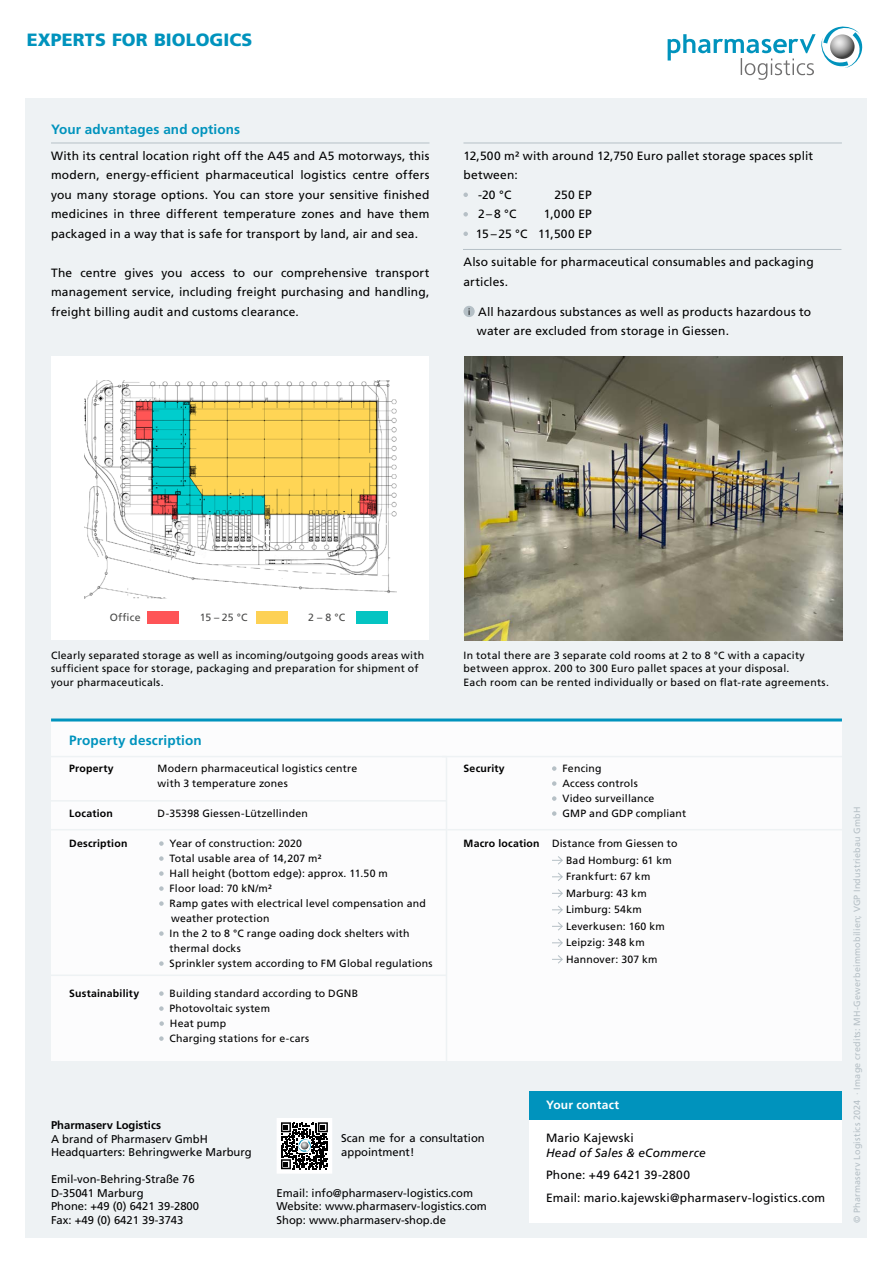
<style>
.page{position:relative;width:893px;height:1263px;background:#fff}
.page>*{position:absolute;margin:0;border:0;box-sizing:border-box;transform-origin:0 0}
.t1{font:900 17.7px "Frutiger LT Std";letter-spacing:.005em;color:#0093bd}
.t2{font:700 13.5px "Frutiger LT Std";letter-spacing:.01em;color:#0093bd}
.t3{font:12px/19.5px "Frutiger LT Std";letter-spacing:.015em;color:#000}
.t4{font:12px/22.8px "Frutiger LT Std";letter-spacing:.015em;color:#020203}
.t5{font:italic 12px "Frutiger LT Std";letter-spacing:.015em;color:#020203}
.t6{font:700 12px "Frutiger LT Std";letter-spacing:.015em;color:#fff}
.t7{font:11.25px/13.5px "Frutiger LT Std";color:#020203}
.t8{font:700 11.25px "Frutiger LT Std";color:#020203}
.t9{font:10.5px/15px "Frutiger LT Std";letter-spacing:.02em;color:#000}
.t10{font:700 10.5px "Frutiger LT Std";letter-spacing:.02em;color:#000}
.t11{font:10.5px "Frutiger LT Std";letter-spacing:.02em;color:#4a4a49}
.t12{font:9px "Frutiger LT Std";letter-spacing:.025em;color:#b6c0c6}
.s1{font-weight:700}
</style>
<div class="page">
<div style="left:26px;top:982px;width:841px;height:255px;background:#eef2f4"></div>
<div style="left:26px;top:98px;width:841px;height:978px;background:#eef2f4"></div>
<svg style="left:463px;top:193px;width:5px;height:4px"></svg>
<svg style="left:463px;top:212px;width:5px;height:5px"></svg>
<svg style="left:463px;top:232px;width:5px;height:4px"></svg>
<svg style="left:463px;top:306px;width:12px;height:11px"></svg>
<hr style="left:463px;top:143px;width:379px;height:1px;background:#b5c0c6">
<hr style="left:51px;top:143px;width:378px;height:1px;background:#b5c0c6">
<div style="left:51px;top:721px;width:791px;height:339px;background:#fff"></div>
<hr style="left:39px;top:829px;width:407px;height:1px;background:#eef2f4">
<hr style="left:39px;top:974px;width:407px;height:2px;background:#eef2f4">
<hr style="left:39px;top:800px;width:407px;height:1px;background:#eef2f4">
<svg style="left:159px;top:841px;width:5px;height:5px"></svg>
<svg style="left:159px;top:856px;width:5px;height:5px"></svg>
<svg style="left:159px;top:871px;width:5px;height:5px"></svg>
<svg style="left:159px;top:886px;width:5px;height:5px"></svg>
<svg style="left:159px;top:901px;width:5px;height:5px"></svg>
<svg style="left:159px;top:931px;width:5px;height:5px"></svg>
<svg style="left:159px;top:961px;width:5px;height:5px"></svg>
<svg style="left:159px;top:991px;width:5px;height:5px"></svg>
<svg style="left:159px;top:1006px;width:5px;height:5px"></svg>
<svg style="left:159px;top:1021px;width:5px;height:5px"></svg>
<svg style="left:159px;top:1036px;width:5px;height:5px"></svg>
<hr style="left:447px;top:829px;width:403px;height:1px;background:#eef2f4">
<svg style="left:552px;top:766px;width:4px;height:5px"></svg>
<svg style="left:552px;top:781px;width:4px;height:5px"></svg>
<svg style="left:552px;top:796px;width:4px;height:5px"></svg>
<svg style="left:552px;top:811px;width:4px;height:5px"></svg>
<svg style="left:552px;top:856px;width:11px;height:8px"></svg>
<svg style="left:552px;top:872px;width:11px;height:9px"></svg>
<svg style="left:552px;top:889px;width:11px;height:8px"></svg>
<svg style="left:552px;top:905px;width:11px;height:9px"></svg>
<svg style="left:552px;top:922px;width:11px;height:8px"></svg>
<svg style="left:552px;top:938px;width:11px;height:9px"></svg>
<svg style="left:552px;top:955px;width:11px;height:8px"></svg>
<hr style="left:39px;top:756px;width:407px;height:1px;background:#eef2f4">
<hr style="left:442px;top:756px;width:408px;height:1px;background:#eef2f4">
<hr style="left:446px;top:757px;width:1px;height:307px;background:#eef2f4">
<hr style="left:51px;top:718px;width:791px;height:3px;background:#0093bd">
<hr style="left:463px;top:249px;width:378px;height:1px;background:#b5c0c6">
<svg style="left:668px;top:27px;width:194px;height:53px"></svg>
<div style="left:51px;top:357px;width:378px;height:283px;background:#fff"></div>
<div style="left:147px;top:611px;width:31px;height:13px;background:#fe5457"></div>
<div style="left:257px;top:611px;width:31px;height:13px;background:#fdd154"></div>
<div style="left:356px;top:611px;width:31px;height:13px;background:#04c4c2"></div>
<img style="left:84px;top:381px;width:312px;height:217px">
<img style="left:464px;top:357px;width:378px;height:283px">
<div style="left:530px;top:1119px;width:312px;height:104px;background:#fff"></div>
<div style="left:530px;top:1091px;width:312px;height:28px;background:#0093bd"></div>
<div style="left:278px;top:1119px;width:53px;height:53px;background:#fff"></div>
<div style="left:277px;top:1118px;width:55px;height:56px;border:2px solid #fff"></div>
<svg style="left:281px;top:1122px;width:47px;height:47px"></svg>
<h1 class="t1" style="left:27px;top:29px;width:227px">EXPERTS FOR BIOLOGICS</h1>
<p class="t2" style="left:51px;top:121px;width:191px">Your advantages and options</p>
<p class="t3" style="left:51px;top:146px;width:380px;text-align:justify">With its central location right off the A45 and A5 motorways, this modern, energy-efficient pharmaceutical logistics centre offers you many storage options. You can store your sensitive finished medicines in three different temperature zones and have them packaged in a way that is safe for transport by land, air and sea.</p>
<p class="t3" style="left:51px;top:263px;width:380px;text-align:justify">The centre gives you access to our comprehensive transport management service, including freight purchasing and handling, freight billing audit and customs clearance.</p>
<p class="t3" style="left:463px;top:146px;width:351px">12,500 m² with around 12,750 Euro pallet storage spaces split</p>
<p class="t3" style="left:463px;top:165px;width:56px">between:</p>
<p class="t3" style="left:478px;top:185px;width:35px">-20 °C</p>
<p class="t3" style="left:554px;top:185px;width:39px">250 EP</p>
<p class="t3" style="left:478px;top:204px;width:40px">2–8 °C</p>
<p class="t3" style="left:476px;top:204px;width:117px;text-align:right">1,000 EP<br>15 –25 °C 11,500 EP</p>
<p class="t3" style="left:463px;top:252px;width:352px">Also suitable for pharmaceutical consumables and packaging articles.</p>
<p class="t3" style="left:477px;top:302px;width:336px">All hazardous substances as well as products hazardous to water are excluded from storage in Giessen.</p>
<p class="t11" style="left:110px;top:611px;width:32px">Office</p>
<p class="t11" style="left:200px;top:611px;width:49px">15 – 25 °C</p>
<p class="t11" style="left:308px;top:611px;width:38px">2 – 8 °C</p>
<p class="t9" style="left:51px;top:649px;width:375px;line-height:13.5px">Clearly separated storage as well as incoming/outgoing goods areas with sufficient space for storage, packaging and preparation for shipment of your pharmaceuticals.</p>
<p class="t2" style="left:69px;top:732px;width:134px">Property description</p>
<p class="t10" style="left:69px;top:762px;width:46px">Property</p>
<p class="t9" style="left:158px;top:761px;width:201px">Modern pharmaceutical logistics centre with 3 temperature zones</p>
<p class="t10" style="left:69px;top:807px;width:45px">Location</p>
<p class="t9" style="left:158px;top:806px;width:152px">D-35398 Giessen-Lützellinden</p>
<p class="t10" style="left:69px;top:837px;width:60px">Description</p>
<p class="t9" style="left:170px;top:836px;width:265px">Year of construction: 2020<br>Total usable area of 14,207 m²<br>Hall height (bottom edge): approx. 11.50 m<br>Floor load: 70 kN/m²<br>Ramp gates with electrical level compensation and weather protection<br>In the 2 to 8 °C range oading dock shelters with thermal docks<br>Sprinkler system according to FM Global regulations</p>
<p class="t10" style="left:69px;top:987px;width:72px">Sustainability</p>
<p class="t9" style="left:170px;top:986px;width:190px">Building standard according to DGNB<br>Photovoltaic system<br>Heat pump<br>Charging stations for e-cars</p>
<p class="t9" style="left:463px;top:649px;width:367px;line-height:13.5px">In total there are 3 separate cold rooms at 2 to 8 °C with a capacity between approx. 200 to 300 Euro pallet spaces at your disposal.<br>Each room can be rented individually or based on flat-rate agreements.</p>
<p class="t10" style="left:463px;top:762px;width:43px">Security</p>
<p class="t9" style="left:562px;top:761px;width:125px">Fencing<br>Access controls<br>Video surveillance<br>GMP and GDP compliant</p>
<p class="t9" style="left:566px;top:835px;width:113px;line-height:16.5px;text-indent:-103px"><span class="s1">Macro location</span> Distance from Giessen to<br>Bad Homburg: 61 km<br>Frankfurt: 67 km<br>Marburg: 43 km<br>Limburg: 54km<br>Leverkusen: 160 km<br>Leipzig: 348 km<br>Hannover: 307 km</p>
<p class="t6" style="left:546px;top:1098px;width:75px">Your contact</p>
<p class="t8" style="left:51px;top:1118px;width:112px">Pharmaserv Logistics</p>
<p class="t7" style="left:51px;top:1132px;width:202px">A brand of Pharmaserv GmbH<br>Headquarters: Behringwerke Marburg</p>
<p class="t7" style="left:51px;top:1172px;width:150px">Emil-von-Behring-Straße 76<br>D-35041 Marburg<br>Phone: +49 (0) 6421 39-2800<br>Fax: +49 (0) 6421 39-3743</p>
<p class="t7" style="left:341px;top:1132px;width:145px">Scan me for a consultation appointment!</p>
<p class="t7" style="left:277px;top:1186px;width:212px">Email: info@pharmaserv-logistics.com<br>Website: www.pharmaserv-logistics.com<br>Shop: www.pharmaserv-shop.de</p>
<p class="t4" style="left:546px;top:1126px;width:89px">Mario Kajewski</p>
<p class="t5" style="left:546px;top:1145px;width:161px">Head of Sales &amp; eCommerce</p>
<p class="t4" style="left:546px;top:1164px;width:281px">Phone: +49 6421 39-2800<br>Email: mario.kajewski@pharmaserv-logistics.com</p>
<p class="t12" style="left:852px;top:1223px;width:418px;rotate:-90deg">© Pharmaserv Logistics 2024 ∙ Image credits: MH-Gewerbeimmobilien; VGP Industriebau GmbH</p>
</div>
